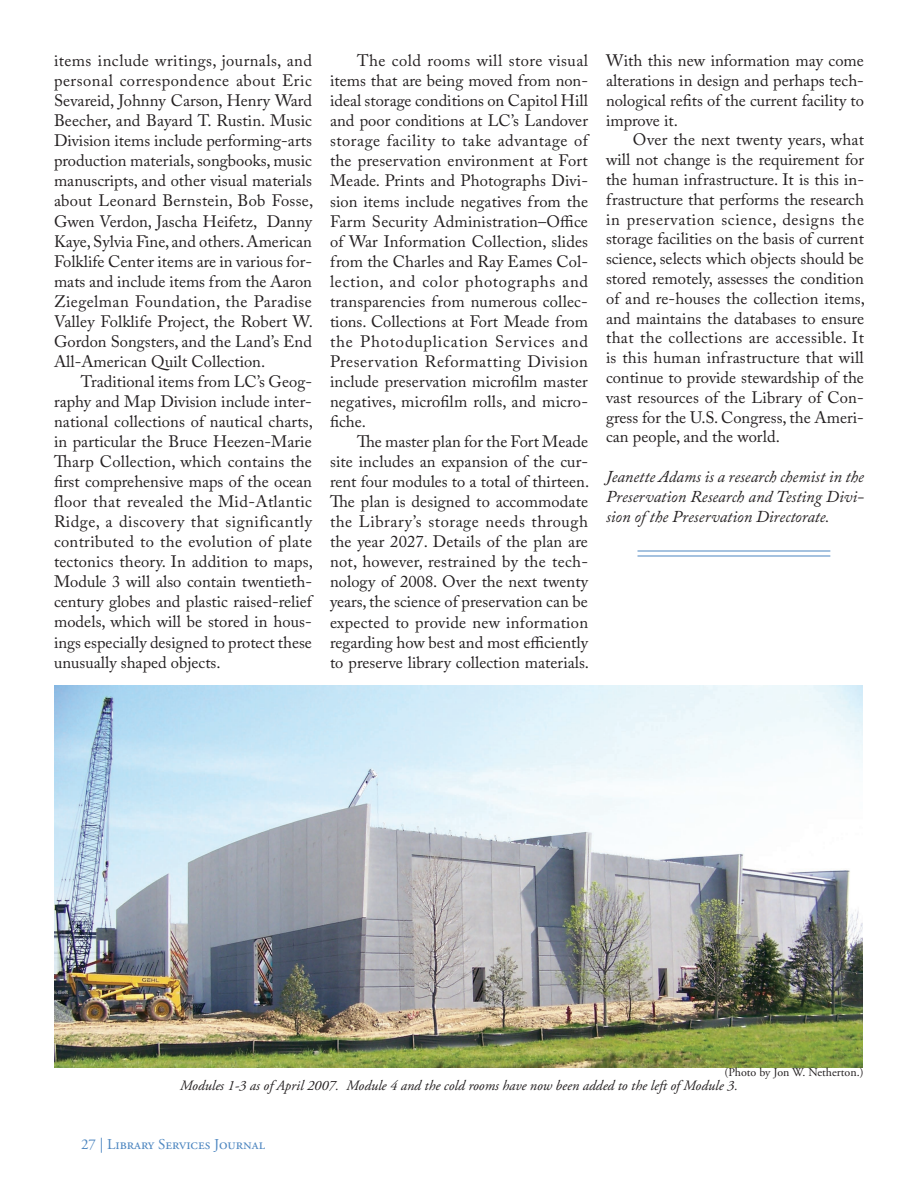
<style>
.page{position:relative;width:918px;height:1188px;background:#fff}
.page>*{position:absolute;margin:0;border:0;box-sizing:border-box;transform-origin:0 0}
.t1{font:16.5px/20.1px "Adobe Caslon Pro";color:#231f20;text-align:justify}
.t2{font:italic 16.5px/19.8px "Adobe Caslon Pro";color:#231f20;text-align:justify}
.t3{font:15px "Adobe Garamond Pro";color:#4d86c0}
.t4{font:italic 14.25px "Adobe Garamond Pro";color:#231f20}
.t5{font:12px "Adobe Garamond Pro";color:#231f20}
</style>
<div class="page">
<hr style="left:638px;top:550px;width:192px;height:2px;background:#4d86c0">
<hr style="left:638px;top:555px;width:192px;height:1px;background:#4d86c0">
<img style="left:54px;top:685px;width:808px;height:382px">
<p class="t1" style="left:54px;top:50px;width:261px;text-align:left">items include writings, journals, and personal correspondence about Eric Sevareid, Johnny Carson, Henry Ward Beecher, and Bayard T. Rustin. Music Division items include performing-arts production materials, songbooks, music manuscripts, and other visual materials about Leonard Bernstein, Bob Fosse, Gwen Verdon, Jascha Heifetz, Danny Kaye, Sylvia Fine, and others. American Folklife Center items are in various for&shy;mats and include items from the Aaron Ziegelman Foundation, the Paradise Valley Folklife Project, the Robert W.<br>Gordon Songsters, and the Land’s End All-American Quilt Collection.</p>
<p class="t1" style="left:54px;top:371px;width:261px;text-align:left;text-indent:27px">Traditional items from LC’s Geog&shy;raphy and Map Division include inter&shy;national collections of nautical charts, in particular the Bruce Heezen-Marie Tharp Collection, which contains the first comprehensive maps of the ocean floor that revealed the Mid-Atlantic Ridge, a discovery that significantly contributed to the evolution of plate tectonics theory. In addition to maps, Module 3 will also contain twentieth&shy;century globes and plastic raised-relief models, which will be stored in hous&shy;ings especially designed to protect these unusually shaped objects.</p>
<p class="t1" style="left:330px;top:50px;width:260px;text-indent:27px">The cold rooms will store visual items that are being moved from non&shy;ideal storage conditions on Capitol Hill and poor conditions at LC’s Landover storage facility to take advantage of the preservation environment at Fort Meade. Prints and Photographs Divi&shy;sion items include negatives from the Farm Security Administration–Office of War Information Collection, slides from the Charles and Ray Eames Col&shy;lection, and color photographs and transparencies from numerous collec&shy;tions. Collections at Fort Meade from the Photoduplication Services and Preservation Reformatting Division include preservation microfilm master negatives, microfilm rolls, and micro&shy;fiche.</p>
<p class="t1" style="left:330px;top:431px;width:261px;text-indent:27px">The master plan for the Fort Meade site includes an expansion of the cur&shy;rent four modules to a total of thirteen.<br>The plan is designed to accommodate the Library’s storage needs through the year 2027. Details of the plan are not, however, restrained by the tech&shy;nology of 2008. Over the next twenty years, the science of preservation can be expected to provide new information regarding how best and most efficiently to preserve library collection materials.</p>
<p class="t1" style="left:606px;top:51px;width:260px">With this new information may come alterations in design and perhaps tech&shy;nological refits of the current facility to improve it.</p>
<p class="t1" style="left:606px;top:130px;width:261px;text-indent:27px">Over the next twenty years, what will not change is the requirement for the human infrastructure. It is this in&shy;frastructure that performs the research in preservation science, designs the storage facilities on the basis of current science, selects which objects should be stored remotely, assesses the condition of and re-houses the collection items, and maintains the databases to ensure that the collections are accessible. It is this human infrastructure that will continue to provide stewardship of the vast resources of the Library of Con&shy;gress for the U.S. Congress, the Ameri&shy;can people, and the world.</p>
<p class="t2" style="left:606px;top:466px;width:260px">Jeanette Adams is a research chemist in the Preservation Research and Testing Divi&shy;sion of the Preservation Directorate.</p>
<p class="t5" style="left:724px;top:1065px;width:141px">(Photo by Jon W. Netherton.)</p>
<p class="t4" style="left:180px;top:1077px;width:559px">Modules 1-3 as of April 2007. Module 4 and the cold rooms have now been added to the left of Module 3.</p>
<p class="t3" style="left:81px;top:1136px;width:186px">27 | Library Services Journal</p>
</div>
